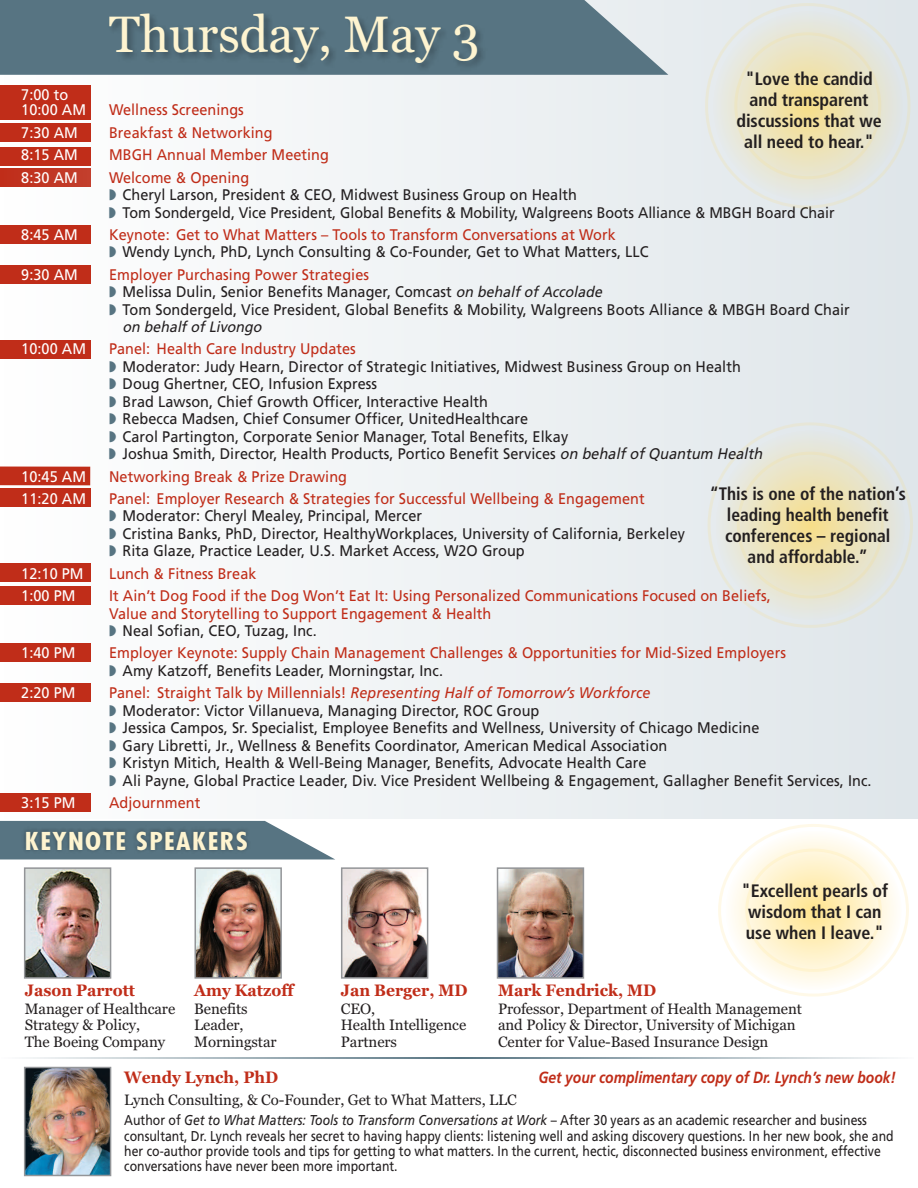
<style>
.page{position:relative;width:918px;height:1188px;background:#fff}
.page>*{position:absolute;margin:0;border:0;box-sizing:border-box;transform-origin:0 0}
.t1{font:51px "Georgia";color:#fef4d0}
.t2{font:700 condensed 24px "Futura";letter-spacing:.05em;color:#fef4d0;scale:1.15 1}
.t3{font:700 condensed 18px/21px "Frutiger";letter-spacing:-.005em;color:#231f20;text-align:center}
.t4{font:700 16.5px "Georgia";color:#c02d19;scale:.95 1}
.t5{font:italic 700 16.2px "Frutiger";color:#c02d19;scale:.86 1}
.t6{font:15.3px/17.4px "Frutiger";letter-spacing:.005em;color:#231f20;scale:.94 1}
.t7{font:15.3px/17.5px "Frutiger";letter-spacing:.005em;color:#c02d19;scale:.94 1}
.t8{font:15.3px/15px "Frutiger";letter-spacing:.005em;color:#fff;scale:.94 1}
.t9{font:15px/16.5px "Georgia";letter-spacing:-.005em;color:#231f20}
.t10{font:italic 15px "Frutiger";color:#231f20;scale:.94 1}
.t11{font:14.25px/15.3px "Frutiger";color:#231f20;scale:.86 1}
.s1{color:#c02d19}
.s2{color:#577482}
.s3{font-style:italic;font-size:15px}
.s4{font-style:italic}
.s5{color:#231f20}
.s6{font-style:italic;color:#c02d19}
</style>
<div class="page">
<div style="left:0;top:168px;width:90px;height:19px;background:#c02d19"></div>
<div style="left:4px;top:0;width:914px;height:818px;background:linear-gradient(to right,#fdfbfa,#dfe7ec)"></div>
<svg style="left:0;top:0;width:668px;height:75px;background:#7b929d"></svg>
<img style="left:91px;top:0;width:521px;height:95px">
<div style="left:0;top:147px;width:90px;height:19px;background:#c02d19"></div>
<div style="left:0;top:225px;width:90px;height:19px;background:#c02d19"></div>
<div style="left:0;top:265px;width:90px;height:18px;background:#c02d19"></div>
<div style="left:0;top:340px;width:90px;height:19px;background:#c02d19"></div>
<div style="left:0;top:489px;width:90px;height:18px;background:#c02d19"></div>
<div style="left:0;top:467px;width:90px;height:18px;background:#c02d19"></div>
<div style="left:0;top:563px;width:90px;height:19px;background:#c02d19"></div>
<div style="left:0;top:586px;width:90px;height:19px;background:#c02d19"></div>
<div style="left:0;top:643px;width:90px;height:18px;background:#c02d19"></div>
<div style="left:0;top:683px;width:90px;height:19px;background:#c02d19"></div>
<div style="left:0;top:793px;width:90px;height:19px;background:#c02d19"></div>
<div style="left:0;top:86px;width:90px;height:34px;background:#c02d19"></div>
<svg style="left:708px;top:422px;width:205px;height:206px;background:#e7e5d3"></svg>
<div style="left:0;top:124px;width:90px;height:18px;background:#c02d19"></div>
<img style="left:27px;top:874px;width:81px;height:102px">
<div style="left:24px;top:867px;width:87px;height:112px;border:2px solid #939598"></div>
<svg style="left:0;top:821px;width:334px;height:38px"></svg>
<img style="left:14px;top:820px;width:290px;height:54px">
<img style="left:198px;top:870px;width:81px;height:106px">
<div style="left:195px;top:867px;width:87px;height:112px;border:2px solid #939598"></div>
<img style="left:344px;top:870px;width:81px;height:106px">
<div style="left:341px;top:867px;width:87px;height:112px;border:2px solid #939598"></div>
<img style="left:500px;top:870px;width:81px;height:106px">
<div style="left:497px;top:867px;width:87px;height:112px;border:2px solid #939598"></div>
<img style="left:27px;top:1070px;width:81px;height:103px">
<div style="left:24px;top:1067px;width:87px;height:109px;border:2px solid #939598"></div>
<svg style="left:718px;top:824px;width:191px;height:173px"></svg>
<svg style="left:26px;top:1057px;width:868px;height:2px;background:#a5b4bc"></svg>
<svg style="left:705px;top:3px;width:206px;height:206px;background:#e7e5d3"></svg>
<h1 class="t1" style="left:109px;top:4px;width:372px">Thursday, May 3</h1>
<p class="t3" style="left:736px;top:70px;width:147px">"Love the candid and transparent discussions that we all need to hear."</p>
<p class="t8" style="left:21px;top:88px;width:70px">7:00 to<br>10:00 AM</p>
<p class="t7" style="left:109px;top:102px;width:145px">Wellness Screenings</p>
<p class="t8" style="left:21px;top:126px;width:62px">7:30 AM</p>
<p class="t7" style="left:109px;top:125px;width:175px">Breakfast &amp; Networking</p>
<p class="t8" style="left:21px;top:149px;width:62px">8:15 AM</p>
<p class="t7" style="left:109px;top:147px;width:236px">MBGH Annual Member Meeting</p>
<p class="t8" style="left:21px;top:171px;width:62px">8:30 AM</p>
<p class="t6" style="left:109px;top:170px;width:774px"><span class="s1">Welcome &amp; Opening<br></span><span class="s2">◗</span> Cheryl Larson, President &amp; CEO, Midwest Business Group on Health<br><span class="s2">◗</span> Tom Sondergeld, Vice President, Global Benefits &amp; Mobility, Walgreens Boots Alliance &amp; MBGH Board Chair</p>
<p class="t8" style="left:21px;top:228px;width:62px">8:45 AM</p>
<p class="t6" style="left:109px;top:227px;width:576px"><span class="s1">Keynote: Get to What Matters – Tools to Transform Conversations at Work<br></span><span class="s2">◗</span> Wendy Lynch, PhD, Lynch Consulting &amp; Co-Founder, Get to What Matters, LLC</p>
<p class="t8" style="left:21px;top:268px;width:62px">9:30 AM</p>
<p class="t6" style="left:109px;top:267px;width:790px"><span class="s1">Employer Purchasing Power Strategies<br></span><span class="s2">◗</span> Melissa Dulin, Senior Benefits Manager, Comcast <span class="s3">onbehalfofAccolade<br></span><span class="s2">◗</span> Tom Sondergeld, Vice President, Global Benefits &amp; Mobility, Walgreens Boots Alliance &amp; MBGH Board Chair</p>
<p class="t10" style="left:123px;top:321px;width:152px">on behalf of Livongo</p>
<p class="t8" style="left:21px;top:343px;width:70px">10:00 AM</p>
<p class="t6" style="left:109px;top:342px;width:700px"><span class="s1">Panel: Health Care Industry Updates<br></span><span class="s2">◗</span> Moderator: Judy Hearn, Director of Strategic Initiatives, Midwest Business Group on Health<br><span class="s2">◗</span> Doug Ghertner, CEO, Infusion Express<br><span class="s2">◗</span> Brad Lawson, Chief Growth Officer, Interactive Health<br><span class="s2">◗</span> Rebecca Madsen, Chief Consumer Officer, UnitedHealthcare<br><span class="s2">◗</span> Carol Partington, Corporate Senior Manager, Total Benefits, Elkay<br><span class="s2">◗</span> Joshua Smith, Director, Health Products, Portico Benefit Services <span class="s4">onbehalfofQuantumHealth</span></p>
<p class="t8" style="left:21px;top:470px;width:70px">10:45 AM</p>
<p class="t7" style="left:109px;top:469px;width:255px">Networking Break &amp; Prize Drawing</p>
<p class="t8" style="left:21px;top:492px;width:70px">11:20 AM</p>
<p class="t6" style="left:109px;top:491px;width:614px"><span class="s1">Panel: Employer Research &amp; Strategies for Successful Wellbeing &amp; Engagement<br></span><span class="s2">◗</span> Moderator: Cheryl Mealey, Principal, Mercer<br><span class="s2">◗</span> Cristina Banks, PhD, Director, HealthyWorkplaces, University of California, Berkeley <span class="s2">◗</span> Rita Glaze, Practice Leader, U.S. Market Access, W2O Group</p>
<p class="t8" style="left:21px;top:567px;width:68px">12:10 PM</p>
<p class="t7" style="left:109px;top:566px;width:158px">Lunch &amp; Fitness Break</p>
<p class="t8" style="left:21px;top:589px;width:59px">1:00 PM</p>
<p class="t7" style="left:109px;top:588px;width:706px">It Ain’t Dog Food if the Dog Won’t Eat It: Using Personalized Communications Focused on Beliefs,<br>Value and Storytelling to Support Engagement &amp; Health<br><span class="s2">◗</span> <span class="s5">Neal Sofian, CEO, Tuzag, Inc.</span></p>
<p class="t8" style="left:21px;top:647px;width:59px">1:40 PM</p>
<p class="t7" style="left:109px;top:646px;width:722px">Employer Keynote: Supply Chain Management Challenges &amp; Opportunities for Mid-Sized Employers <span class="s2">◗</span> <span class="s5">Amy Katzoff, Benefits Leader, Morningstar, Inc.</span></p>
<p class="t8" style="left:21px;top:687px;width:59px">2:20 PM</p>
<p class="t6" style="left:109px;top:685px;width:813px"><span class="s1">Panel: Straight Talk by Millennials!</span> <span class="s6">Representing Half of Tomorrow’s Workforce<br></span><span class="s2">◗</span> Moderator: Victor Villanueva, Managing Director, ROC Group<br><span class="s2">◗</span> Jessica Campos, Sr. Specialist, Employee Benefits and Wellness, University of Chicago Medicine<br><span class="s2">◗</span> Gary Libretti, Jr., Wellness &amp; Benefits Coordinator, American Medical Association<br><span class="s2">◗</span> Kristyn Mitich, Health &amp; Well-Being Manager, Benefits, Advocate Health Care<br><span class="s2">◗</span> Ali Payne, Global Practice Leader, Div. Vice President Wellbeing &amp; Engagement, Gallagher Benefit Services, Inc.</p>
<p class="t8" style="left:21px;top:796px;width:59px">3:15 PM</p>
<p class="t7" style="left:109px;top:795px;width:99px">Adjournment</p>
<p class="t3" style="left:710px;top:485px;width:198px">“This is one of the nation’s leading health benefit conferences – regional and affordable.”</p>
<h2 class="t2" style="left:25px;top:831px;width:196px">KEYNOTE SPEAKERS</h2>
<p class="t4" style="left:25px;top:981px;width:118px">Jason Parrott</p>
<p class="t9" style="left:25px;top:1000px;width:152px">Manager of Healthcare<br>Strategy &amp; Policy,<br>The Boeing Company</p>
<p class="t4" style="left:194px;top:981px;width:106px">Amy Katzoff</p>
<p class="t9" style="left:194px;top:1000px;width:84px">Benefits<br>Leader,<br>Morningstar</p>
<p class="t4" style="left:341px;top:981px;width:135px">Jan Berger, MD</p>
<p class="t9" style="left:341px;top:1000px;width:127px">CEO,<br>Health Intelligence<br>Partners</p>
<p class="t3" style="left:742px;top:881px;width:148px;text-align:left">"Excellent pearls of wisdom that I can use when I leave."</p>
<p class="t4" style="left:498px;top:981px;width:168px">Mark Fendrick, MD</p>
<p class="t9" style="left:498px;top:1000px;width:306px">Professor, Department of Health Management and Policy &amp; Director, University of Michigan<br>Center for Value-Based Insurance Design</p>
<p class="t4" style="left:124px;top:1067px;width:163px">Wendy Lynch, PhD</p>
<p class="t5" style="left:538px;top:1070px;width:417px">Get your complimentary copy of Dr. Lynch’s new book!</p>
<p class="t9" style="left:124px;top:1091px;width:394px">Lynch Consulting, &amp; Co-Founder, Get to What Matters, LLC</p>
<p class="t11" style="left:124px;top:1114px;width:896px">Author of <span class="s4">Get to What Matters: Tools to Transform Conversations at Work</span> – After 30 years as an academic researcher and business consultant, Dr. Lynch reveals her secret to having happy clients: listening well and asking discovery questions. In her new book, she and her co-author provide tools and tips for getting to what matters. In the current, hectic, disconnected business environment, effective conversations have never been more important.</p>
</div>
